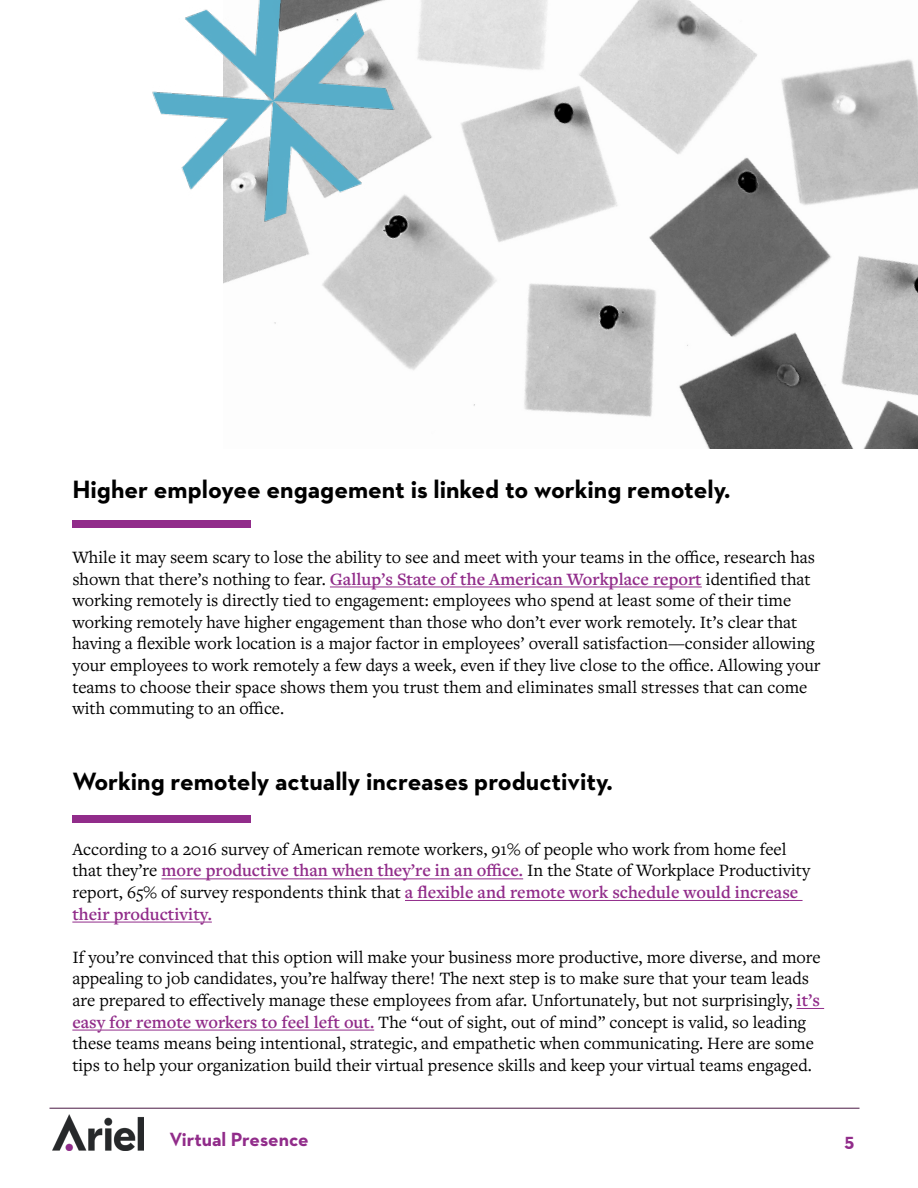
<style>
.page{position:relative;width:918px;height:1188px;background:#fff}
.page>*{position:absolute;margin:0;border:0;box-sizing:border-box;transform-origin:0 0}
.t1{font:700 25.5px "Neutraface 2 Text";color:#000}
.t2{font:700 19.5px "Neutraface 2 Text";color:#912c8a}
.t3{font:18px/21.6px "Freight Text Pro";color:#000}
.s1{font-weight:600;color:#912c8a}
</style>
<div class="page">
<img style="left:274px;top:0;width:644px;height:448px">
<img style="left:152px;top:0;width:248px;height:318px">
<hr style="left:330px;top:587px;width:372px;height:1px;background:#912c8a">
<hr style="left:161px;top:879px;width:362px;height:1px;background:#912c8a">
<hr style="left:405px;top:900px;width:398px;height:1px;background:#912c8a">
<hr style="left:72px;top:922px;width:140px;height:1px;background:#912c8a">
<svg style="left:797px;top:1008px;width:27px;height:1px"></svg>
<hr style="left:72px;top:1030px;width:302px;height:1px;background:#912c8a">
<div style="left:73px;top:520px;width:178px;height:8px;background:#912c8a"></div>
<div style="left:73px;top:815px;width:178px;height:8px;background:#912c8a"></div>
<hr style="left:50px;top:1108px;width:810px;height:1px;background:#4a1944">
<img style="left:53px;top:1115px;width:90px;height:35px">
<h1 class="t1" style="left:72px;top:473px;width:660px">Higher employee engagement is linked to working remotely.</h1>
<p class="t3" style="left:72px;top:546px;width:750px">While it may seem scary to lose the ability to see and meet with your teams in the office, research has shown that there’s nothing to fear. <span class="s1">Gallup’s State of the American Workplace report</span> identified that working remotely is directly tied to engagement: employees who spend at least some of their time working remotely have higher engagement than those who don’t ever work remotely. It’s clear that having a flexible work location is a major factor in employees’ overall satisfaction—consider allowing your employees to work remotely a few days a week, even if they live close to the office. Allowing your teams to choose their space shows them you trust them and eliminates small stresses that can come with commuting to an office.</p>
<h1 class="t1" style="left:72px;top:765px;width:542px">Working remotely actually increases productivity.</h1>
<p class="t3" style="left:72px;top:838px;width:739px">According to a 2016 survey of American remote workers, 91% of people who work from home feel that they’re <span class="s1">more productive than when they’re in an office.</span> In the State of Workplace Productivity report, 65% of survey respondents think that <span class="s1">a flexible and remote work schedule would increase their productivity.</span></p>
<p class="t3" style="left:72px;top:946px;width:750px">If you’re convinced that this option will make your business more productive, more diverse, and more appealing to job candidates, you’re halfway there! The next step is to make sure that your team leads are prepared to effectively manage these employees from afar. Unfortunately, but not surprisingly, <span class="s1">it’s easy for remote workers to feel left out.</span> The “out of sight, out of mind” concept is valid, so leading these teams means being intentional, strategic, and empathetic when communicating. Here are some tips to help your organization build their virtual presence skills and keep your virtual teams engaged.</p>
<p class="t2" style="left:169px;top:1127px;width:141px">Virtual Presence</p>
<p class="t2" style="left:844px;top:1128px;width:11px">5</p>
</div>
